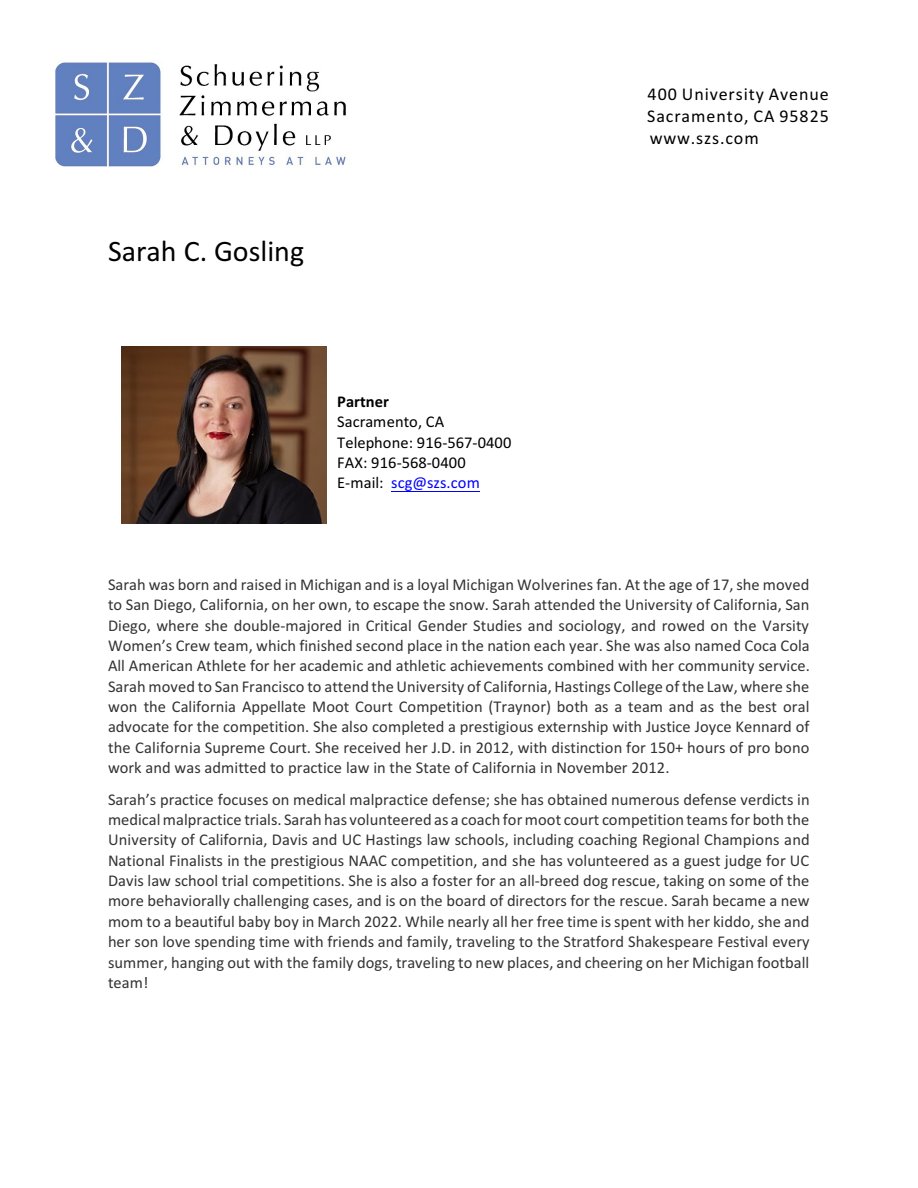
<style>
.page{position:relative;width:918px;height:1188px;background:#fff}
.page>*{position:absolute;margin:0;border:0;box-sizing:border-box;transform-origin:0 0}
.t1{font:30px "Calibri";color:#000}
.t2{font:18px/21.9px "Calibri";letter-spacing:.05em;color:#000;text-align:justify}
.t3{font:16.5px/20.4px "Calibri";color:#333;text-align:justify}
.t4{font:16.5px/20.4px "Calibri";color:#000}
.t5{font:700 16.5px "Calibri";color:#000}
.s1{color:#00f}
</style>
<div class="page">
<img style="left:55px;top:61px;width:291px;height:106px">
<img style="left:122px;top:346px;width:205px;height:177px">
<hr style="left:391px;top:491px;width:89px;height:1px;background:#00f">
<h1 class="t1" style="left:108px;top:238px;width:198px">Sarah C. Gosling</h1>
<p class="t5" style="left:337px;top:395px;width:53px">Partner</p>
<p class="t4" style="left:337px;top:413px;width:176px">Sacramento, CA<br>Telephone: 916-567-0400<br>FAX: 916-568-0400<br>E-mail: <span class="s1">scg@szs.com</span></p>
<p class="t2" style="left:647px;top:84px;width:183px">400 University Avenue Sacramento, CA 95825 www.szs.com</p>
<p class="t3" style="left:108px;top:576px;width:703px">Sarah was born and raised in Michigan and is a loyal Michigan Wolverines fan. At the age of 17, she moved to San Diego, California, on her own, to escape the snow. Sarah attended the University of California, San Diego, where she double-majored in Critical Gender Studies and sociology, and rowed on the Varsity Women’s Crew team, which finished second place in the nation each year. She was also named Coca Cola All American Athlete for her academic and athletic achievements combined with her community service.<br>Sarah moved to San Francisco to attend the University of California, Hastings College of the Law, where she won the California Appellate Moot Court Competition (Traynor) both as a team and as the best oral advocate for the competition. She also completed a prestigious externship with Justice Joyce Kennard of the California Supreme Court. She received her J.D. in 2012, with distinction for 150+ hours of pro bono work and was admitted to practice law in the State of California in November 2012.</p>
<p class="t3" style="left:108px;top:790px;width:703px">Sarah’s practice focuses on medical malpractice defense; she has obtained numerous defense verdicts in medical malpractice trials. Sarah has volunteered as a coach for moot court competition teams for both the University of California, Davis and UC Hastings law schools, including coaching Regional Champions and National Finalists in the prestigious NAAC competition, and she has volunteered as a guest judge for UC Davis law school trial competitions. She is also a foster for an all-breed dog rescue, taking on some of the more behaviorally challenging cases, and is on the board of directors for the rescue. Sarah became a new mom to a beautiful baby boy in March 2022. While nearly all her free time is spent with her kiddo, she and her son love spending time with friends and family, traveling to the Stratford Shakespeare Festival every summer, hanging out with the family dogs, traveling to new places, and cheering on her Michigan football team!</p>
</div>
